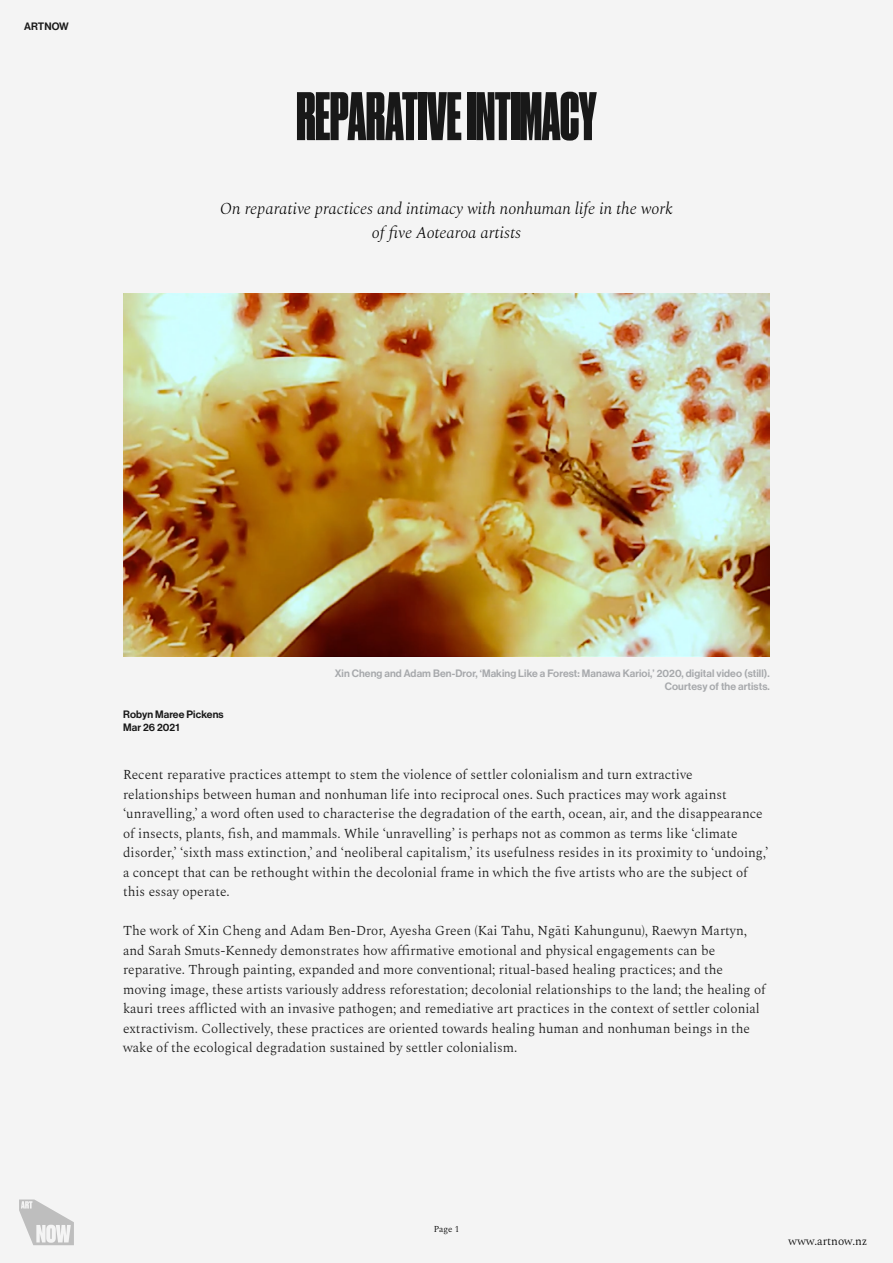
<style>
.page{position:relative;width:893px;height:1263px;background:#f4f4f4}
.page>*{position:absolute;margin:0;border:0;box-sizing:border-box;transform-origin:0 0}
.t1{font:64.5px "Druk Cond Super";letter-spacing:-.005em;color:#181818}
.t2{font:italic 300 16.5px/24px "Spectral";color:#000;text-align:center}
.t3{font:300 13.5px/19.5px "Spectral";color:#181818}
.t4{font:300 11.7px "Spectral";color:#000}
.t5{font:10.5px/12.6px "N Haas Grotesk DS Pro 65 Md";letter-spacing:.01em;color:#a7a9ac;text-align:right}
.t6{font:10.5px/12.6px "N Haas Grotesk DS Pro 65 Md";letter-spacing:.01em;color:#181818}
.t7{font:300 9px "Spectral";color:#000}
</style>
<div class="page">
<svg style="left:19px;top:1199px;width:55px;height:46px"></svg>
<img style="left:123px;top:294px;width:647px;height:363px">
<p class="t6" style="left:24px;top:20px;width:46px">ARTNOW</p>
<h1 class="t1" style="left:296px;top:77px;width:302px">REPARATIVE INTIMACY</h1>
<p class="t2" style="left:220px;top:195px;width:454px">On reparative practices and intimacy with nonhuman life in the work of five Aotearoa artists</p>
<p class="t6" style="left:123px;top:708px;width:102px">Robyn Maree Pickens<br>Mar 26 2021</p>
<p class="t5" style="left:335px;top:667px;width:437px">Xin Cheng and Adam Ben-Dror, ‘Making Like a Forest: Manawa Karioi,’ 2020, digital video (still).<br>Courtesy of the artists.</p>
<p class="t3" style="left:123px;top:764px;width:647px">Recent reparative practices attempt to stem the violence of settler colonialism and turn extractive relationships between human and nonhuman life into reciprocal ones. Such practices may work against ‘unravelling,’ a word often used to characterise the degradation of the earth, ocean, air, and the disappearance of insects, plants, fish, and mammals. While ‘unravelling’ is perhaps not as common as terms like ‘climate disorder,’ ‘sixth mass extinction,’ and ‘neoliberal capitalism,’ its usefulness resides in its proximity to ‘undoing,’ a concept that can be rethought within the decolonial frame in which the five artists who are the subject of this essay operate.</p>
<p class="t3" style="left:123px;top:920px;width:644px">The work of Xin Cheng and Adam Ben-Dror, Ayesha Green (Kai Tahu, Ngāti Kahungunu), Raewyn Martyn, and Sarah Smuts-Kennedy demonstrates how affirmative emotional and physical engagements can be reparative. Through painting, expanded and more conventional; ritual-based healing practices; and the moving image, these artists variously address reforestation; decolonial relationships to the land; the healing of kauri trees afflicted with an invasive pathogen; and remediative art practices in the context of settler colonial extractivism. Collectively, these practices are oriented towards healing human and nonhuman beings in the wake of the ecological degradation sustained by settler colonialism.</p>
<p class="t7" style="left:434px;top:1222px;width:27px">Page 1</p>
<p class="t4" style="left:788px;top:1233px;width:80px">www.artnow.nz</p>
</div>
